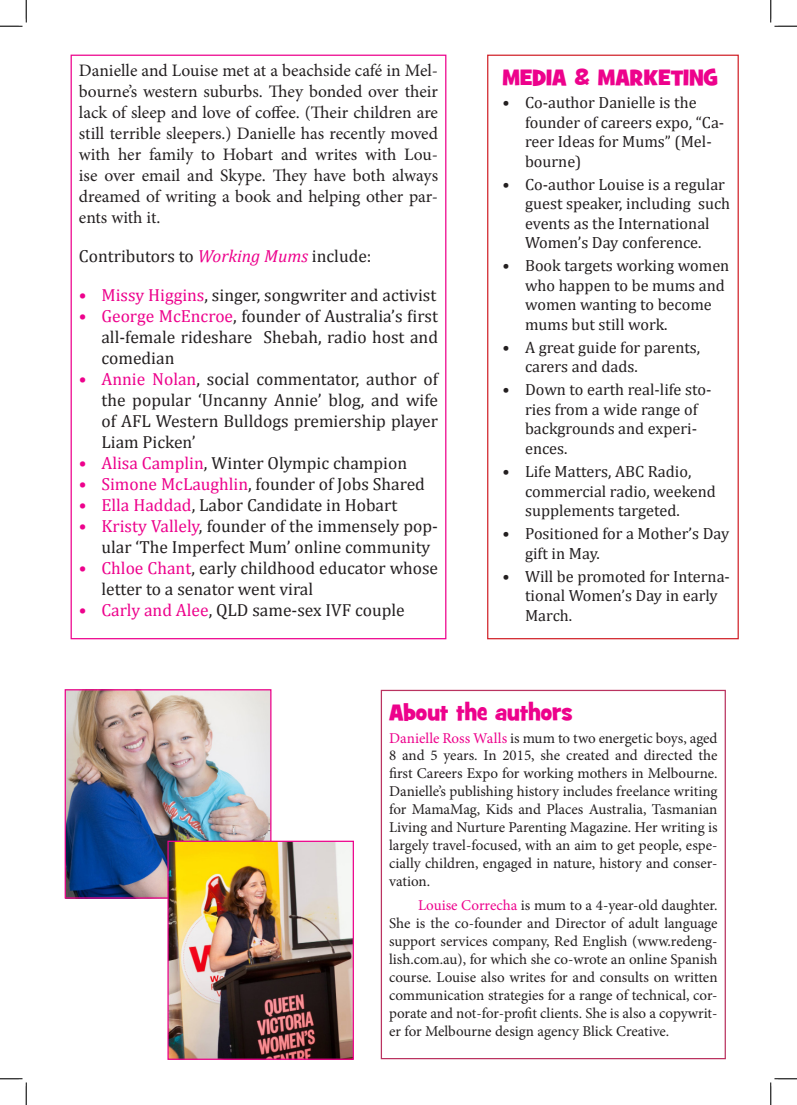
<style>
.page{position:relative;width:797px;height:1105px;background:#fff}
.page>*{position:absolute;margin:0;border:0;box-sizing:border-box;transform-origin:0 0}
.t1{font:22.5px "Grilled Cheese BTN";color:#ed028c}
.t2{font:17.5px/21px "Cambria";color:#231f20;text-align:justify}
.t3{font:17.5px/21px "Minion Pro";letter-spacing:-.005em;color:#231f20;text-align:justify}
.t4{font:16.25px/19.5px "Cambria";color:#231f20}
.t5{font:15px/17.9px "Minion Pro";color:#231f20;text-align:justify}
.s1{font-style:italic;color:#ed028c}
.s2{color:#ed028c}
</style>
<div class="page">
<div style="left:381px;top:690px;width:345px;height:369px;border:1px solid #ba3360"></div>
<div style="left:487px;top:55px;width:251px;height:584px;border:1px solid #d1232a"></div>
<img style="left:67px;top:691px;width:202px;height:206px">
<div style="left:65px;top:689px;width:206px;height:210px;border:1px solid #ed028c"></div>
<img style="left:169px;top:843px;width:183px;height:215px">
<div style="left:167px;top:841px;width:187px;height:219px;border:1px solid #ed028c"></div>
<svg style="left:0;top:0;width:27px;height:27px"></svg>
<svg style="left:0;top:1078px;width:27px;height:27px"></svg>
<svg style="left:770px;top:0;width:27px;height:27px"></svg>
<svg style="left:770px;top:1078px;width:27px;height:27px"></svg>
<p class="t3" style="left:79px;top:60px;width:361px">Danielle and Louise met at a beachside café in Mel&shy;bourne’s western suburbs. They bonded over their lack of sleep and love of coffee. (Their children are still terrible sleepers.) Danielle has recently moved with her family to Hobart and writes with Lou&shy;ise over email and Skype. They have both always dreamed of writing a book and helping other par&shy;ents with it.</p>
<p class="t2" style="left:79px;top:245px;width:294px">Contributors to <span class="s1">Working Mums</span> include:</p>
<p class="t2" style="left:79px;top:284px;width:359px"><span class="s2">• Missy Higgins</span>, singer, songwriter and activist</p>
<p class="t2" style="left:101px;top:305px;width:338px;text-indent:-22px"><span class="s2">• George McEncroe</span>, founder of Australia’s first all-female rideshare Shebah, radio host and comedian</p>
<p class="t2" style="left:101px;top:368px;width:338px;text-indent:-22px"><span class="s2">• Annie Nolan</span>, social commentator, author of the popular ‘Uncanny Annie’ blog, and wife of AFL Western Bulldogs premiership player Liam Picken’</p>
<p class="t2" style="left:79px;top:452px;width:330px"><span class="s2">• Alisa Camplin</span>, Winter Olympic champion</p>
<p class="t2" style="left:79px;top:473px;width:347px"><span class="s2">• Simone McLaughlin</span>, founder of Jobs Shared</p>
<p class="t2" style="left:79px;top:494px;width:320px"><span class="s2">• Ella Haddad</span>, Labor Candidate in Hobart</p>
<p class="t2" style="left:101px;top:515px;width:338px;text-indent:-22px"><span class="s2">• Kristy Vallely</span>, founder of the immensely pop&shy;ular ‘The Imperfect Mum’ online community</p>
<p class="t2" style="left:101px;top:557px;width:338px;text-indent:-22px"><span class="s2">• Chloe Chant</span>, early childhood educator whose letter to a senator went viral</p>
<p class="t2" style="left:79px;top:599px;width:327px"><span class="s2">• Carly and Alee</span>, QLD same-sex IVF couple</p>
<p class="t1" style="left:502px;top:63px;width:217px">MEDIA &amp; MARKETING</p>
<p class="t4" style="left:525px;top:93px;width:201px;text-indent:-22px">• Co-author Danielle is the founder of careers expo, “Ca&shy;reer Ideas for Mums” (Mel&shy;bourne)</p>
<p class="t4" style="left:525px;top:174px;width:207px;text-indent:-22px">• Co-author Louise is a regular guest speaker, including such events as the International<br>Women’s Day conference.</p>
<p class="t4" style="left:525px;top:256px;width:206px;text-indent:-22px">• Book targets working women who happen to be mums and women wanting to become mums but still work.</p>
<p class="t4" style="left:525px;top:337px;width:177px;text-indent:-22px">• A great guide for parents, carers and dads.</p>
<p class="t4" style="left:525px;top:380px;width:188px;text-indent:-22px">• Down to earth real-life sto&shy;ries from a wide range of backgrounds and experi&shy;ences.</p>
<p class="t4" style="left:525px;top:462px;width:192px;text-indent:-22px">• Life Matters, ABC Radio, commercial radio, weekend supplements targeted.</p>
<p class="t4" style="left:525px;top:524px;width:206px;text-indent:-22px">• Positioned for a Mother’s Day gift in May.</p>
<p class="t4" style="left:525px;top:566px;width:206px;text-indent:-22px">• Will be promoted for Interna&shy;tional Women’s Day in early<br>March.</p>
<p class="t1" style="left:389px;top:698px;width:185px">About the authors</p>
<p class="t5" style="left:389px;top:729px;width:330px"><span class="s2">Danielle Ross Walls</span> is mum to two energetic boys, aged 8 and 5 years. In 2015, she created and directed the first Careers Expo for working mothers in Melbourne.<br>Danielle’s publishing history includes freelance writing for MamaMag, Kids and Places Australia, Tasmanian Living and Nurture Parenting Magazine. Her writing is largely travel-focused, with an aim to get people, espe&shy;cially children, engaged in nature, history and conser&shy;vation.</p>
<p class="t5" style="left:389px;top:896px;width:330px;text-indent:29px"><span class="s2">Louise Correcha</span> is mum to a 4-year-old daughter.<br>She is the co-founder and Director of adult language support services company, Red English (www.redeng&shy;lish.com.au), for which she co-wrote an online Spanish course. Louise also writes for and consults on written communication strategies for a range of technical, cor&shy;porate and not-for-profit clients. She is also a copywrit&shy;er for Melbourne design agency Blick Creative.</p>
</div>
